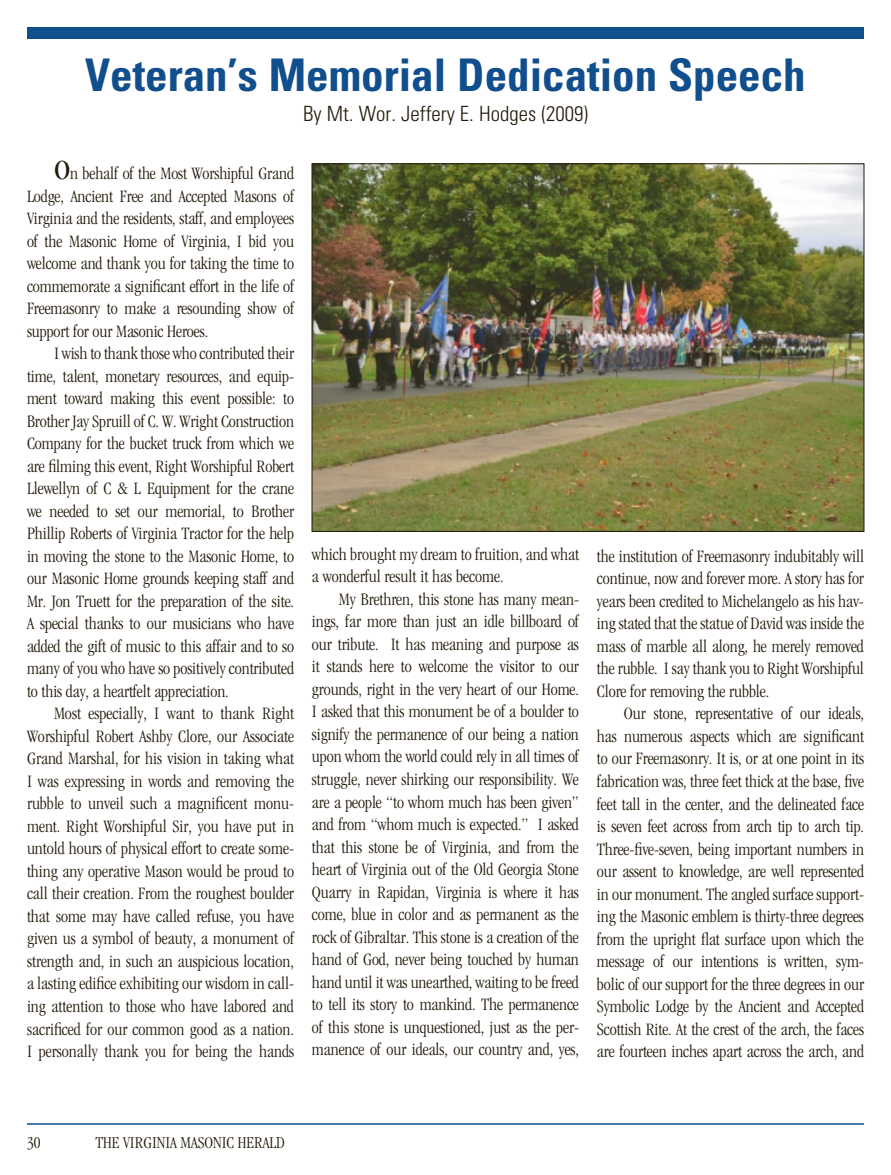
<style>
.page{position:relative;width:891px;height:1175px;background:#fff}
.page>*{position:absolute;margin:0;border:0;box-sizing:border-box;transform-origin:0 0}
.t1{font:700 condensed 45px "Univers";color:#104e8d}
.t2{font:300 condensed 21px "Univers";color:#22190a}
.t3{font:300 condensed 18px "Garamond";letter-spacing:-.005em;color:#22190a}
.t4{font:300 condensed 17.25px "Garamond";color:#22190a}
.s1{font-family:"Garamond Condensed Book DTC";font-weight:400;font-stretch:normal;font-size:27px}
</style>
<div class="page">
<div style="left:27px;top:27px;width:837px;height:12px;background:#104e8d"></div>
<hr style="left:27px;top:1123px;width:837px;height:1px;background:#104e8d">
<img style="left:314px;top:166px;width:548px;height:363px">
<p class="t1" style="left:85px;top:59px;width:722px">Veteran’s Memorial Dedication Speech</p>
<p class="t2" style="left:303px;top:106px;width:286px">By Mt. Wor. Jeffery E. Hodges (2009)</p>
<p class="t3" style="left:54px;top:166px;width:242px"><span class="s1">O</span>n behalf of the Most Worshipful Grand</p>
<p class="t3" style="left:27px;top:189px;width:269px">Lodge, Ancient Free and Accepted Masons of</p>
<p class="t3" style="left:27px;top:211px;width:269px">Virginia and the residents, staff, and employees</p>
<p class="t3" style="left:27px;top:234px;width:269px">of the Masonic Home of Virginia, I bid you</p>
<p class="t3" style="left:27px;top:256px;width:269px">welcome and thank you for taking the time to</p>
<p class="t3" style="left:27px;top:279px;width:269px">commemorate a significant effort in the life of</p>
<p class="t3" style="left:27px;top:301px;width:269px">Freemasonry to make a resounding show of</p>
<p class="t3" style="left:27px;top:324px;width:183px">support for our Masonic Heroes.</p>
<p class="t3" style="left:54px;top:346px;width:242px">I wish to thank those who contributed their</p>
<p class="t3" style="left:27px;top:369px;width:269px">time, talent, monetary resources, and equip-</p>
<p class="t3" style="left:27px;top:391px;width:269px">ment toward making this event possible: to</p>
<p class="t3" style="left:27px;top:414px;width:269px">Brother Jay Spruill of C. W. Wright Construction</p>
<p class="t3" style="left:27px;top:436px;width:269px">Company for the bucket truck from which we</p>
<p class="t3" style="left:27px;top:459px;width:269px">are filming this event, Right Worshipful Robert</p>
<p class="t3" style="left:27px;top:481px;width:269px">Llewellyn of C &amp; L Equipment for the crane</p>
<p class="t3" style="left:27px;top:504px;width:269px">we needed to set our memorial, to Brother</p>
<p class="t3" style="left:27px;top:526px;width:269px">Phillip Roberts of Virginia Tractor for the help</p>
<p class="t3" style="left:27px;top:549px;width:269px">in moving the stone to the Masonic Home, to</p>
<p class="t3" style="left:27px;top:571px;width:269px">our Masonic Home grounds keeping staff and</p>
<p class="t3" style="left:27px;top:594px;width:269px">Mr. Jon Truett for the preparation of the site.</p>
<p class="t3" style="left:27px;top:616px;width:269px">A special thanks to our musicians who have</p>
<p class="t3" style="left:27px;top:639px;width:269px">added the gift of music to this affair and to so</p>
<p class="t3" style="left:27px;top:661px;width:269px">many of you who have so positively contributed</p>
<p class="t3" style="left:27px;top:684px;width:203px">to this day, a heartfelt appreciation.</p>
<p class="t3" style="left:54px;top:706px;width:242px">Most especially, I want to thank Right</p>
<p class="t3" style="left:27px;top:729px;width:269px">Worshipful Robert Ashby Clore, our Associate</p>
<p class="t3" style="left:27px;top:751px;width:269px">Grand Marshal, for his vision in taking what</p>
<p class="t3" style="left:27px;top:774px;width:269px">I was expressing in words and removing the</p>
<p class="t3" style="left:27px;top:796px;width:269px">rubble to unveil such a magnificent monu-</p>
<p class="t3" style="left:27px;top:819px;width:269px">ment. Right Worshipful Sir, you have put in</p>
<p class="t3" style="left:27px;top:841px;width:269px">untold hours of physical effort to create some-</p>
<p class="t3" style="left:27px;top:864px;width:269px">thing any operative Mason would be proud to</p>
<p class="t3" style="left:27px;top:886px;width:269px">call their creation. From the roughest boulder</p>
<p class="t3" style="left:27px;top:909px;width:269px">that some may have called refuse, you have</p>
<p class="t3" style="left:27px;top:931px;width:269px">given us a symbol of beauty, a monument of</p>
<p class="t3" style="left:27px;top:954px;width:269px">strength and, in such an auspicious location,</p>
<p class="t3" style="left:27px;top:976px;width:269px">a lasting edifice exhibiting our wisdom in call-</p>
<p class="t3" style="left:27px;top:999px;width:269px">ing attention to those who have labored and</p>
<p class="t3" style="left:27px;top:1021px;width:268px">sacrificed for our common good as a nation.</p>
<p class="t3" style="left:27px;top:1044px;width:269px">I personally thank you for being the hands</p>
<p class="t3" style="left:312px;top:547px;width:269px">which brought my dream to fruition, and what</p>
<p class="t3" style="left:312px;top:569px;width:193px">a wonderful result it has become.</p>
<p class="t3" style="left:339px;top:592px;width:242px">My Brethren, this stone has many mean-</p>
<p class="t3" style="left:312px;top:614px;width:268px">ings, far more than just an idle billboard of</p>
<p class="t3" style="left:312px;top:637px;width:268px">our tribute. It has meaning and purpose as</p>
<p class="t3" style="left:312px;top:659px;width:268px">it stands here to welcome the visitor to our</p>
<p class="t3" style="left:312px;top:682px;width:268px">grounds, right in the very heart of our Home.</p>
<p class="t3" style="left:312px;top:704px;width:268px">I asked that this monument be of a boulder to</p>
<p class="t3" style="left:312px;top:727px;width:268px">signify the permanence of our being a nation</p>
<p class="t3" style="left:312px;top:749px;width:268px">upon whom the world could rely in all times of</p>
<p class="t3" style="left:312px;top:772px;width:268px">struggle, never shirking our responsibility. We</p>
<p class="t3" style="left:312px;top:794px;width:268px">are a people “to whom much has been given”</p>
<p class="t3" style="left:312px;top:817px;width:268px">and from “whom much is expected.” I asked</p>
<p class="t3" style="left:312px;top:839px;width:268px">that this stone be of Virginia, and from the</p>
<p class="t3" style="left:312px;top:862px;width:268px">heart of Virginia out of the Old Georgia Stone</p>
<p class="t3" style="left:312px;top:884px;width:268px">Quarry in Rapidan, Virginia is where it has</p>
<p class="t3" style="left:312px;top:907px;width:268px">come, blue in color and as permanent as the</p>
<p class="t3" style="left:312px;top:929px;width:268px">rock of Gibraltar. This stone is a creation of the</p>
<p class="t3" style="left:312px;top:952px;width:268px">hand of God, never being touched by human</p>
<p class="t3" style="left:312px;top:974px;width:268px">hand until it was unearthed, waiting to be freed</p>
<p class="t3" style="left:312px;top:997px;width:268px">to tell its story to mankind. The permanence</p>
<p class="t3" style="left:312px;top:1019px;width:269px">of this stone is unquestioned, just as the per-</p>
<p class="t3" style="left:312px;top:1042px;width:268px">manence of our ideals, our country and, yes,</p>
<p class="t3" style="left:597px;top:549px;width:269px">the institution of Freemasonry indubitably will</p>
<p class="t3" style="left:597px;top:571px;width:268px">continue, now and forever more. A story has for</p>
<p class="t3" style="left:597px;top:594px;width:269px">years been credited to Michelangelo as his hav-</p>
<p class="t3" style="left:597px;top:616px;width:268px">ing stated that the statue of David was inside the</p>
<p class="t3" style="left:597px;top:639px;width:268px">mass of marble all along, he merely removed</p>
<p class="t3" style="left:597px;top:661px;width:268px">the rubble. I say thank you to Right Worshipful</p>
<p class="t3" style="left:597px;top:684px;width:174px">Clore for removing the rubble.</p>
<p class="t3" style="left:624px;top:706px;width:242px">Our stone, representative of our ideals,</p>
<p class="t3" style="left:597px;top:729px;width:269px">has numerous aspects which are significant</p>
<p class="t3" style="left:597px;top:751px;width:269px">to our Freemasonry. It is, or at one point in its</p>
<p class="t3" style="left:597px;top:774px;width:269px">fabrication was, three feet thick at the base, five</p>
<p class="t3" style="left:597px;top:796px;width:269px">feet tall in the center, and the delineated face</p>
<p class="t3" style="left:597px;top:819px;width:269px">is seven feet across from arch tip to arch tip.</p>
<p class="t3" style="left:597px;top:841px;width:269px">Three-five-seven, being important numbers in</p>
<p class="t3" style="left:597px;top:864px;width:269px">our assent to knowledge, are well represented</p>
<p class="t3" style="left:597px;top:886px;width:269px">in our monument. The angled surface support-</p>
<p class="t3" style="left:597px;top:909px;width:268px">ing the Masonic emblem is thirty-three degrees</p>
<p class="t3" style="left:597px;top:931px;width:268px">from the upright flat surface upon which the</p>
<p class="t3" style="left:597px;top:954px;width:269px">message of our intentions is written, sym-</p>
<p class="t3" style="left:597px;top:976px;width:269px">bolic of our support for the three degrees in our</p>
<p class="t3" style="left:597px;top:999px;width:269px">Symbolic Lodge by the Ancient and Accepted</p>
<p class="t3" style="left:597px;top:1021px;width:269px">Scottish Rite. At the crest of the arch, the faces</p>
<p class="t3" style="left:597px;top:1044px;width:269px">are fourteen inches apart across the arch, and</p>
<p class="t4" style="left:27px;top:1135px;width:15px">30</p>
<p class="t4" style="left:96px;top:1135px;width:191px">THE VIRGINIA MASONIC HERALD</p>
</div>
